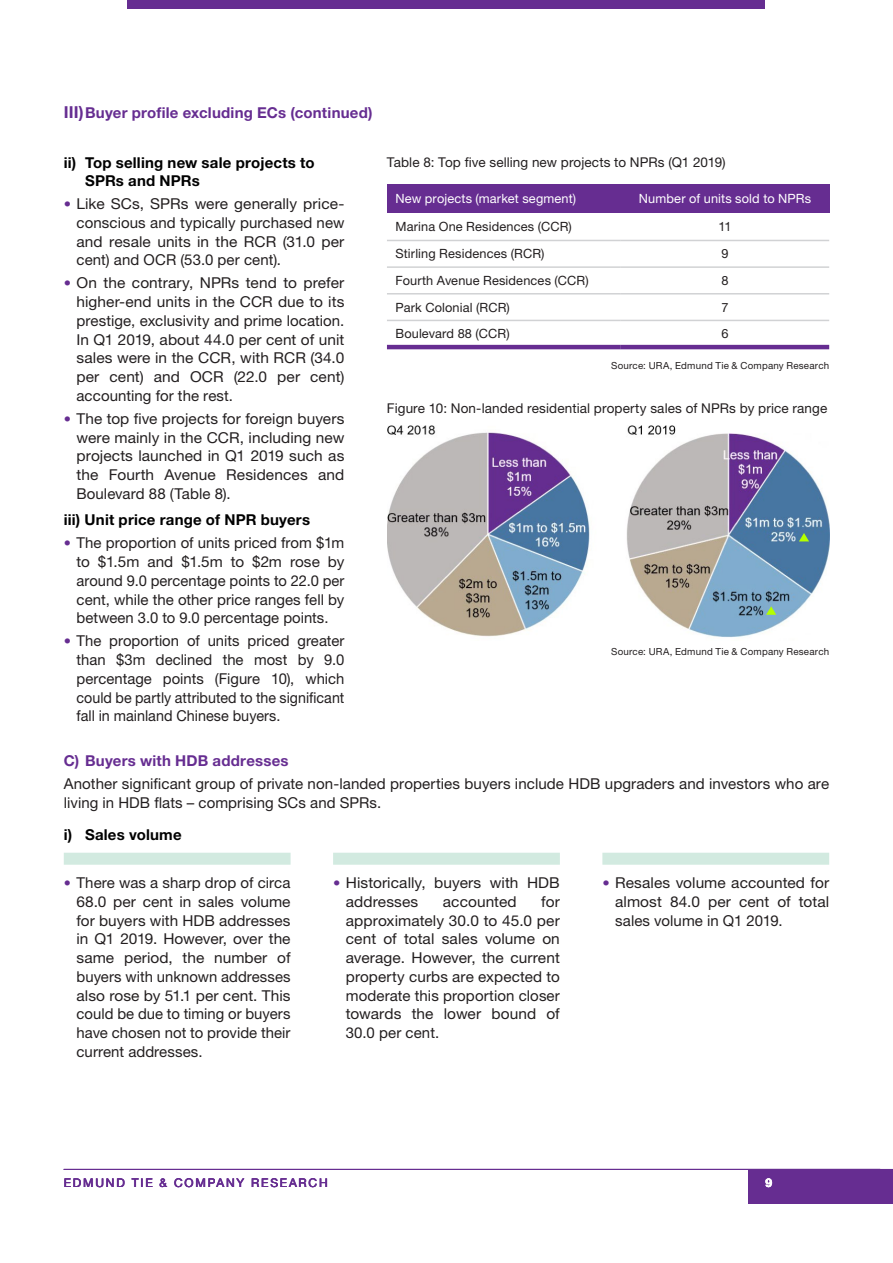
<style>
.page{position:relative;width:893px;height:1263px;background:#fff}
.page>*{position:absolute;margin:0;border:0;box-sizing:border-box;transform-origin:0 0}
.Indent_Text{font:15px/18.8px "Helvetica Neue LT Std";letter-spacing:.005em;color:#231f20;text-align:justify}
.Bodytext{font:15px/18.8px "Helvetica Neue LT Std";letter-spacing:.005em;color:#231f20}
.Subhead_3_Indent{font:700 15px/18px "Helvetica Neue LT Std";letter-spacing:.015em;color:#000}
.Subhead{font:700 15px "Helvetica Neue LT Std";letter-spacing:.015em;color:#662d91}
.Subhead_2_Indent{font:700 15px "Helvetica Neue LT Std";letter-spacing:.015em;color:#662d91}
.Figure_Table_Header{font:13.5px "Helvetica Neue LT Std";letter-spacing:.01em;color:#231f20}
.Bodytext-2{font:12.75px "Helvetica Neue LT Std";letter-spacing:.01em;color:#231f20}
.Bodytext-3{font:12.75px "Helvetica Neue LT Std";letter-spacing:.01em;color:#fff}
.t1{font:12px "Helvetica Neue LT Std";letter-spacing:.15em;color:#662d91}
.t2{font:700 12px "Helvetica Neue LT Std";color:#fff}
.t3{font:9.75px "Helvetica Neue LT Std";letter-spacing:.02em;color:#231f20}
.s1{font-size:16.5px}
.s2{font-size:14.25px;color:#662d91}
</style>
<div class="page">
<div style="left:128px;top:0;width:637px;height:9px;background:#662d91"></div>
<div style="left:748px;top:1169px;width:145px;height:34px;background:#662d91"></div>
<hr style="left:64px;top:1169px;width:829px;height:1px;background:#662d91">
<img style="left:388px;top:425px;width:441px;height:213px">
<svg style="left:766px;top:606px;width:10px;height:9px"></svg>
<svg style="left:799px;top:533px;width:10px;height:8px"></svg>
<div style="left:387px;top:184px;width:234px;height:28px;background:#662d91"></div>
<div style="left:621px;top:184px;width:208px;height:28px;background:#662d91"></div>
<hr style="left:387px;top:240px;width:234px;height:1px;background:#d1d2d4">
<hr style="left:621px;top:240px;width:208px;height:1px;background:#d1d2d4">
<hr style="left:387px;top:266px;width:234px;height:2px;background:#d1d2d4">
<hr style="left:621px;top:266px;width:208px;height:2px;background:#d1d2d4">
<hr style="left:387px;top:293px;width:234px;height:1px;background:#d1d2d4">
<hr style="left:621px;top:293px;width:208px;height:1px;background:#d1d2d4">
<hr style="left:387px;top:320px;width:234px;height:1px;background:#d1d2d4">
<hr style="left:621px;top:320px;width:208px;height:1px;background:#d1d2d4">
<hr style="left:387px;top:345px;width:234px;height:4px;background:#662d91">
<hr style="left:621px;top:345px;width:208px;height:4px;background:#662d91">
<div style="left:64px;top:853px;width:227px;height:12px;background:#d2eae0"></div>
<div style="left:333px;top:853px;width:227px;height:12px;background:#d2eae0"></div>
<div style="left:602px;top:853px;width:227px;height:12px;background:#d2eae0"></div>
<p class="Subhead" style="left:64px;top:103px;width:310px"><span class="s1">III)</span>Buyer profile excluding ECs (continued)</p>
<p class="Subhead_3_Indent" style="left:85px;top:153px;width:231px;text-indent:-21px">ii) Top selling new sale projects to<br>SPRs and NPRs</p>
<p class="Indent_Text" style="left:77px;top:194px;width:269px;text-indent:-13px"><span class="s2">•</span> Like SCs, SPRs were generally price&shy;conscious and typically purchased new and resale units in the RCR (31.0 per cent) and OCR (53.0 per cent).</p>
<p class="Indent_Text" style="left:77px;top:273px;width:269px;text-indent:-13px"><span class="s2">•</span> On the contrary, NPRs tend to prefer higher-end units in the CCR due to its prestige, exclusivity and prime location.<br>In Q1 2019, about 44.0 per cent of unit sales were in the CCR, with RCR (34.0 per cent) and OCR (22.0 per cent) accounting for the rest.</p>
<p class="Indent_Text" style="left:77px;top:409px;width:269px;text-indent:-13px"><span class="s2">•</span> The top five projects for foreign buyers were mainly in the CCR, including new projects launched in Q1 2019 such as the Fourth Avenue Residences and Boulevard 88 (Table 8).</p>
<p class="Subhead_3_Indent" style="left:64px;top:511px;width:248px">iii) Unit price range of NPR buyers</p>
<p class="Indent_Text" style="left:77px;top:533px;width:269px;text-indent:-13px"><span class="s2">•</span> The proportion of units priced from $1m to $1.5m and $1.5m to $2m rose by around 9.0 percentage points to 22.0 per cent, while the other price ranges fell by between 3.0 to 9.0 percentage points.</p>
<p class="Indent_Text" style="left:77px;top:631px;width:269px;text-indent:-13px"><span class="s2">•</span> The proportion of units priced greater than $3m declined the most by 9.0 percentage points (Figure 10), which could be partly attributed to the significant fall in mainland Chinese buyers.</p>
<p class="Figure_Table_Header" style="left:387px;top:154px;width:340px">Table 8: Top five selling new projects to NPRs (Q1 2019)</p>
<p class="Bodytext-3" style="left:395px;top:191px;width:182px">New projects (market segment)</p>
<p class="Bodytext-3" style="left:639px;top:191px;width:174px">Number of units sold to NPRs</p>
<p class="Bodytext-2" style="left:395px;top:219px;width:178px">Marina One Residences (CCR)</p>
<p class="Bodytext-2" style="left:718px;top:219px;width:15px">11</p>
<p class="Bodytext-2" style="left:395px;top:246px;width:151px">Stirling Residences (RCR)</p>
<p class="Bodytext-2" style="left:721px;top:246px;width:9px">9</p>
<p class="Bodytext-2" style="left:395px;top:273px;width:195px">Fourth Avenue Residences (CCR)</p>
<p class="Bodytext-2" style="left:721px;top:273px;width:9px">8</p>
<p class="Bodytext-2" style="left:395px;top:299px;width:116px">Park Colonial (RCR)</p>
<p class="Bodytext-2" style="left:721px;top:299px;width:9px">7</p>
<p class="Bodytext-2" style="left:395px;top:326px;width:116px">Boulevard 88 (CCR)</p>
<p class="Bodytext-2" style="left:721px;top:326px;width:9px">6</p>
<p class="t3" style="left:611px;top:360px;width:219px">Source: URA, Edmund Tie &amp; Company Research</p>
<p class="Figure_Table_Header" style="left:387px;top:400px;width:442px">Figure 10: Non-landed residential property sales of NPRs by price range</p>
<p class="t3" style="left:611px;top:646px;width:219px">Source: URA, Edmund Tie &amp; Company Research</p>
<p class="Subhead_2_Indent" style="left:64px;top:751px;width:226px">C) Buyers with HDB addresses</p>
<p class="Bodytext" style="left:64px;top:774px;width:767px">Another significant group of private non-landed properties buyers include HDB upgraders and investors who are living in HDB flats – comprising SCs and SPRs.</p>
<p class="Subhead_3_Indent" style="left:64px;top:825px;width:119px">i) Sales volume</p>
<p class="Indent_Text" style="left:77px;top:873px;width:216px;text-indent:-13px"><span class="s2">•</span> There was a sharp drop of circa 68.0 per cent in sales volume for buyers with HDB addresses in Q1 2019. However, over the same period, the number of buyers with unknown addresses also rose by 51.1 per cent. This could be due to timing or buyers have chosen not to provide their current addresses.</p>
<p class="Indent_Text" style="left:346px;top:873px;width:216px;text-indent:-13px"><span class="s2">•</span> Historically, buyers with HDB addresses</p>
<p class="Indent_Text" style="left:346px;top:892px;width:216px;text-indent:195px">for approximately 30.0 to 45.0 per cent of total sales volume on average. However, the current property curbs are expected to moderate this proportion closer towards the lower bound of 30.0 per cent.</p>
<p class="Indent_Text" style="left:443px;top:892px;width:75px">accounted</p>
<p class="Indent_Text" style="left:615px;top:873px;width:216px;text-indent:-13px"><span class="s2">•</span> Resales volume accounted for almost 84.0 per cent of total sales volume in Q1 2019.</p>
<p class="t1" style="left:64px;top:1175px;width:265px">EDMUND TIE &amp; COMPANY RESEARCH</p>
<p class="t2" style="left:765px;top:1175px;width:8px">9</p>
</div>
